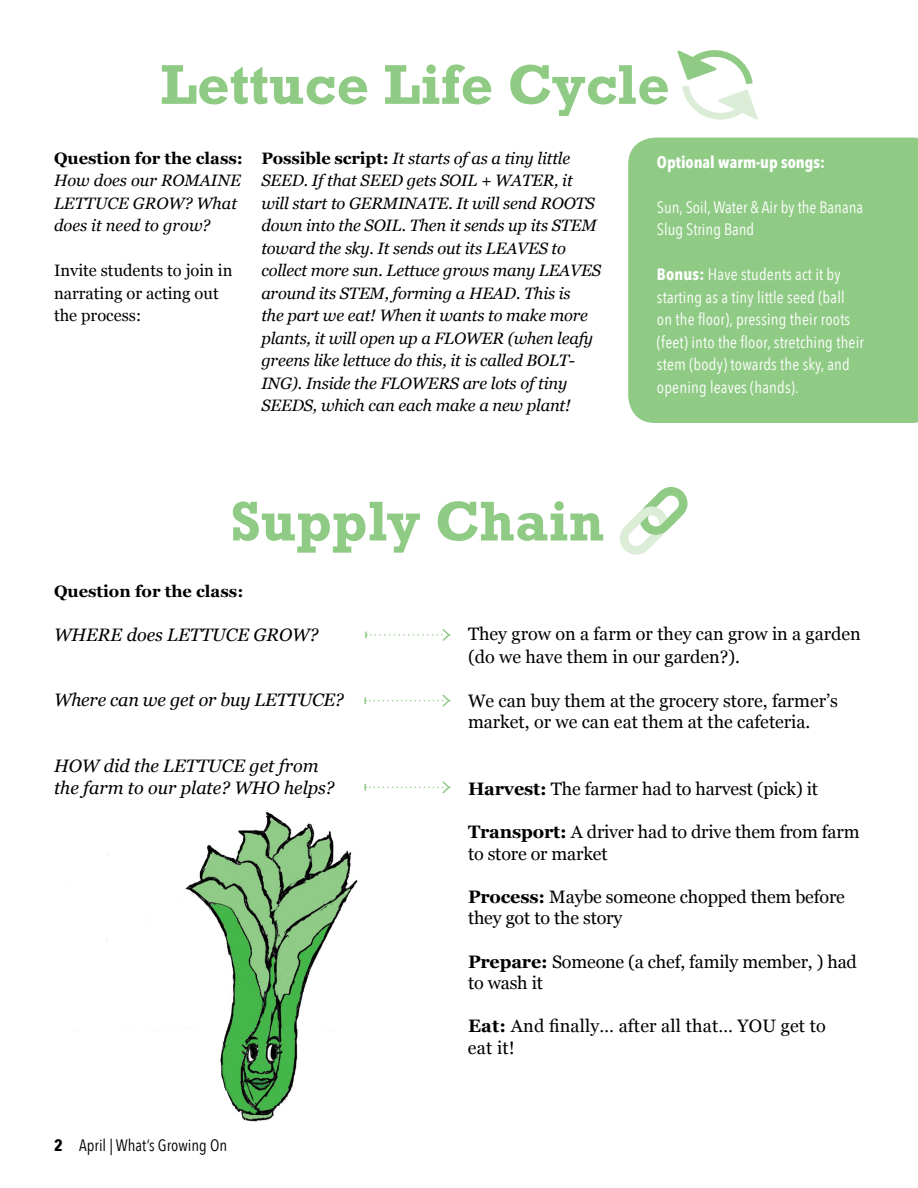
<style>
.page{position:relative;width:918px;height:1188px;background:#fff}
.page>*{position:absolute;margin:0;border:0;box-sizing:border-box;transform-origin:0 0}
.t1{font:700 57px "Rockwell";color:#90cb85}
.t2{font:18px/21.6px "Georgia";color:#000}
.t3{font:italic 18px/22.5px "Georgia";color:#000}
.t4{font:italic 16.5px/22.5px "Georgia";letter-spacing:-.01em;color:#000}
.t5{font:16.5px/22.5px "Avenir Next Condensed";letter-spacing:.01em;color:#fff}
.t6{font:16.5px/22.5px "Georgia";color:#000}
.t7{font:700 16.5px "Georgia";color:#000}
.t8{font:16.5px "Avenir Next Condensed";color:#000}
.t9{font:700 16.5px "Avenir Next Condensed";color:#fff}
.s1{font-weight:700;font-style:normal}
.s2{font-weight:700}
</style>
<div class="page">
<img style="left:70px;top:812px;width:288px;height:310px">
<svg style="left:620px;top:487px;width:68px;height:68px"></svg>
<div style="left:628px;top:138px;width:290px;height:285px;background:#90cb85"></div>
<svg style="left:365px;top:629px;width:86px;height:12px"></svg>
<svg style="left:364px;top:694px;width:87px;height:13px"></svg>
<svg style="left:364px;top:781px;width:87px;height:13px"></svg>
<svg style="left:677px;top:50px;width:81px;height:70px"></svg>
<h1 class="t1" style="left:160px;top:50px;width:511px">Lettuce Life Cycle</h1>
<p class="t7" style="left:54px;top:146px;width:191px">Question for the class:</p>
<p class="t4" style="left:54px;top:169px;width:188px">How does our ROMAINE<br>LETTUCE GROW? What does it need to grow?</p>
<p class="t6" style="left:54px;top:259px;width:180px">Invite students to join in narrating or acting out the process:</p>
<p class="t4" style="left:261px;top:146px;width:341px"><span class="s1">Possible script:</span> It starts of as a tiny little SEED. If that SEED gets SOIL + WATER, it will start to GERMINATE. It will send ROOTS down into the SOIL. Then it sends up its STEM toward the sky. It sends out its LEAVES to collect more sun. Lettuce grows many LEAVES around its STEM, forming a HEAD. This is<br>the part we eat! When it wants to make more plants, it will open up a FLOWER (when leafy greens like lettuce do this, it is called BOLT-ING). Inside the FLOWERS are lots of tiny SEEDS, which can each make a new plant!</p>
<p class="t9" style="left:657px;top:152px;width:170px">Optional warm-up songs:</p>
<p class="t5" style="left:657px;top:195px;width:208px">Sun, Soil, Water &amp; Air by the Banana<br>Slug String Band</p>
<p class="t5" style="left:657px;top:263px;width:209px"><span class="s2">Bonus:</span> Have students act it by starting as a tiny little seed (ball on the floor), pressing their roots (feet) into the floor, stretching their stem (body) towards the sky, and opening leaves (hands).</p>
<h1 class="t1" style="left:230px;top:487px;width:375px">Supply Chain</h1>
<p class="t7" style="left:54px;top:579px;width:191px">Question for the class:</p>
<p class="t3" style="left:54px;top:623px;width:266px">WHERE does LETTUCE GROW?</p>
<p class="t3" style="left:54px;top:688px;width:291px">Where can we get or buy LETTUCE?</p>
<p class="t3" style="left:54px;top:754px;width:282px">HOW did the LETTUCE get from the farm to our plate? WHO helps?</p>
<p class="t8" style="left:54px;top:1131px;width:175px"><span class="s2">2</span> April | What’s Growing On</p>
<p class="t2" style="left:468px;top:622px;width:394px;line-height:22.5px">They grow on a farm or they can grow in a garden (do we have them in our garden?).</p>
<p class="t2" style="left:468px;top:689px;width:372px">We can buy them at the grocery store, farmer’s market, or we can eat them at the cafeteria.</p>
<p class="t2" style="left:468px;top:777px;width:352px"><span class="s2">Harvest:</span> The farmer had to harvest (pick) it</p>
<p class="t2" style="left:468px;top:820px;width:393px"><span class="s2">Transport:</span> A driver had to drive them from farm to store or market</p>
<p class="t2" style="left:468px;top:885px;width:378px"><span class="s2">Process:</span> Maybe someone chopped them before they got to the story</p>
<p class="t2" style="left:468px;top:950px;width:390px"><span class="s2">Prepare:</span> Someone (a chef, family member, ) had to wash it</p>
<p class="t2" style="left:468px;top:1015px;width:360px"><span class="s2">Eat:</span> And finally… after all that… YOU get to eat it!</p>
</div>
